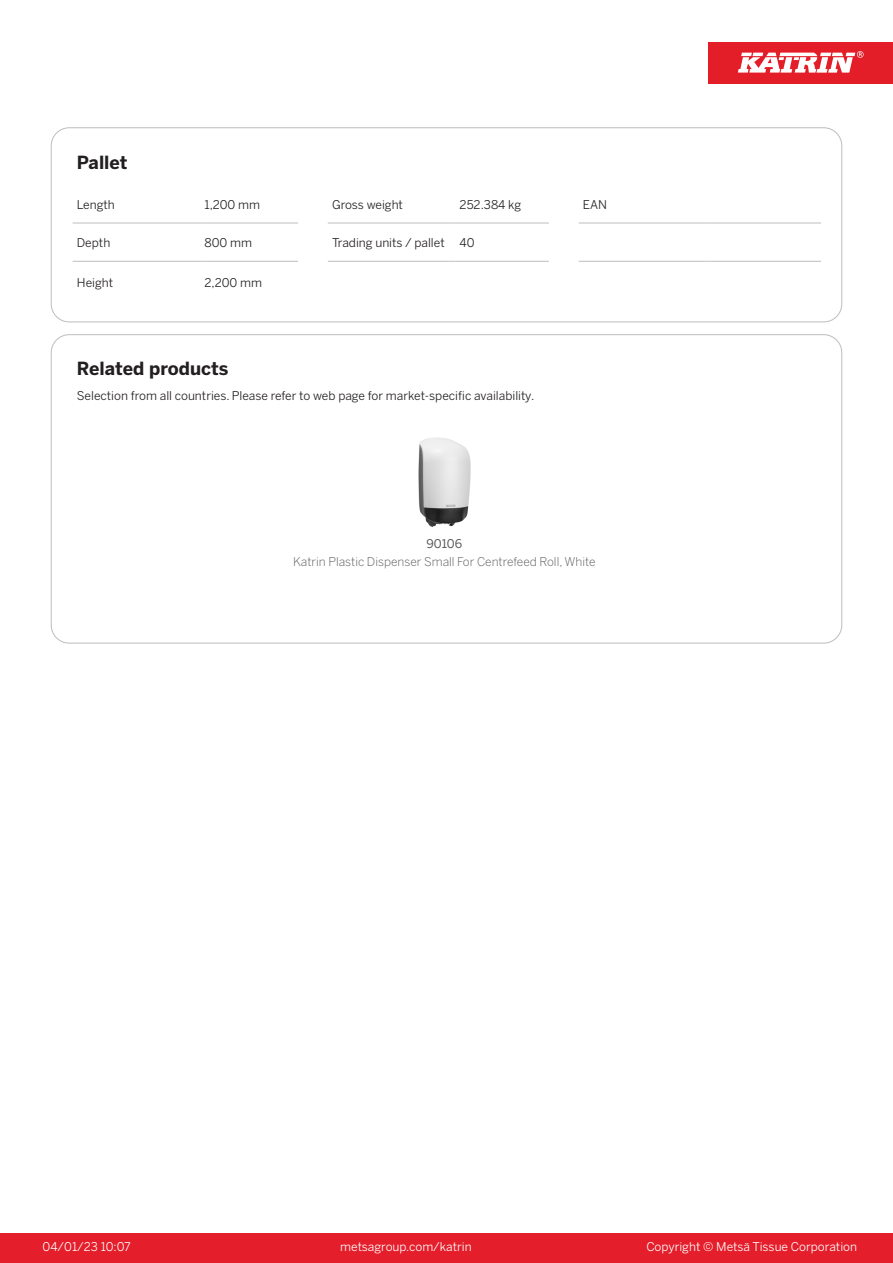
<style>
.page{position:relative;width:893px;height:1263px;background:#fff}
.page>*{position:absolute;margin:0;border:0;box-sizing:border-box;transform-origin:0 0}
.T_TableHeader{font:700 18px "Benton Sans";color:#231f20}
.T_TableBody{font:12px "Benton Sans";color:#231f20}
.t1{font:12px "Benton Sans";color:#fff}
.T_RelatedName{font:300 12px "Benton Sans";color:#57585a}
.T_RelatedCode{font:12px "Benton Sans";color:#57585a}
</style>
<div class="page">
<div style="left:0;top:1233px;width:893px;height:30px;background:#e41e2b"></div>
<div style="left:708px;top:43px;width:185px;height:41px;background:#e31e28"></div>
<svg style="left:738px;top:51px;width:126px;height:22px"></svg>
<hr style="left:73px;top:223px;width:127px;height:1px;background:#bcbdc0">
<hr style="left:200px;top:223px;width:98px;height:1px;background:#bcbdc0">
<hr style="left:328px;top:223px;width:127px;height:1px;background:#bcbdc0">
<hr style="left:455px;top:223px;width:94px;height:1px;background:#bcbdc0">
<hr style="left:579px;top:223px;width:127px;height:1px;background:#bcbdc0">
<hr style="left:706px;top:223px;width:115px;height:1px;background:#bcbdc0">
<hr style="left:73px;top:261px;width:127px;height:1px;background:#bcbdc0">
<hr style="left:200px;top:261px;width:98px;height:1px;background:#bcbdc0">
<hr style="left:328px;top:261px;width:127px;height:1px;background:#bcbdc0">
<hr style="left:455px;top:261px;width:94px;height:1px;background:#bcbdc0">
<hr style="left:579px;top:261px;width:127px;height:1px;background:#bcbdc0">
<hr style="left:706px;top:261px;width:115px;height:1px;background:#bcbdc0">
<div style="left:51px;top:128px;width:791px;height:194px;border:1px solid #bcbdc0;border-radius:18px"></div>
<img style="left:418px;top:437px;width:53px;height:90px">
<p class="T_TableHeader" style="left:77px;top:151px;width:52px">Pallet</p>
<p class="T_TableBody" style="left:77px;top:197px;width:39px">Length</p>
<p class="T_TableBody" style="left:204px;top:197px;width:57px">1,200 mm</p>
<p class="T_TableBody" style="left:332px;top:197px;width:72px">Gross weight</p>
<p class="T_TableBody" style="left:460px;top:197px;width:63px">252.384 kg</p>
<p class="T_TableBody" style="left:583px;top:197px;width:26px">EAN</p>
<p class="T_TableBody" style="left:77px;top:235px;width:35px">Depth</p>
<p class="T_TableBody" style="left:204px;top:235px;width:49px">800 mm</p>
<p class="T_TableBody" style="left:332px;top:235px;width:114px">Trading units / pallet</p>
<p class="T_TableBody" style="left:460px;top:235px;width:17px">40</p>
<p class="T_TableBody" style="left:77px;top:276px;width:38px">Height</p>
<p class="T_TableBody" style="left:204px;top:276px;width:59px">2,200 mm</p>
<p class="T_TableHeader" style="left:77px;top:357px;width:153px">Related products</p>
<p class="T_TableBody" style="left:77px;top:388px;width:459px">Selection from all countries. Please refer to web page for market-specific availability.</p>
<p class="T_RelatedCode" style="left:426px;top:537px;width:37px">90106</p>
<p class="T_RelatedName" style="left:293px;top:555px;width:304px">Katrin Plastic Dispenser Small For Centrefeed Roll, White</p>
<p class="t1" style="left:43px;top:1239px;width:90px">04/01/23 10:07</p>
<p class="t1" style="left:340px;top:1239px;width:133px">metsagroup.com/katrin</p>
<p class="t1" style="left:646px;top:1239px;width:212px">Copyright © Metsä Tissue Corporation</p>
</div>
